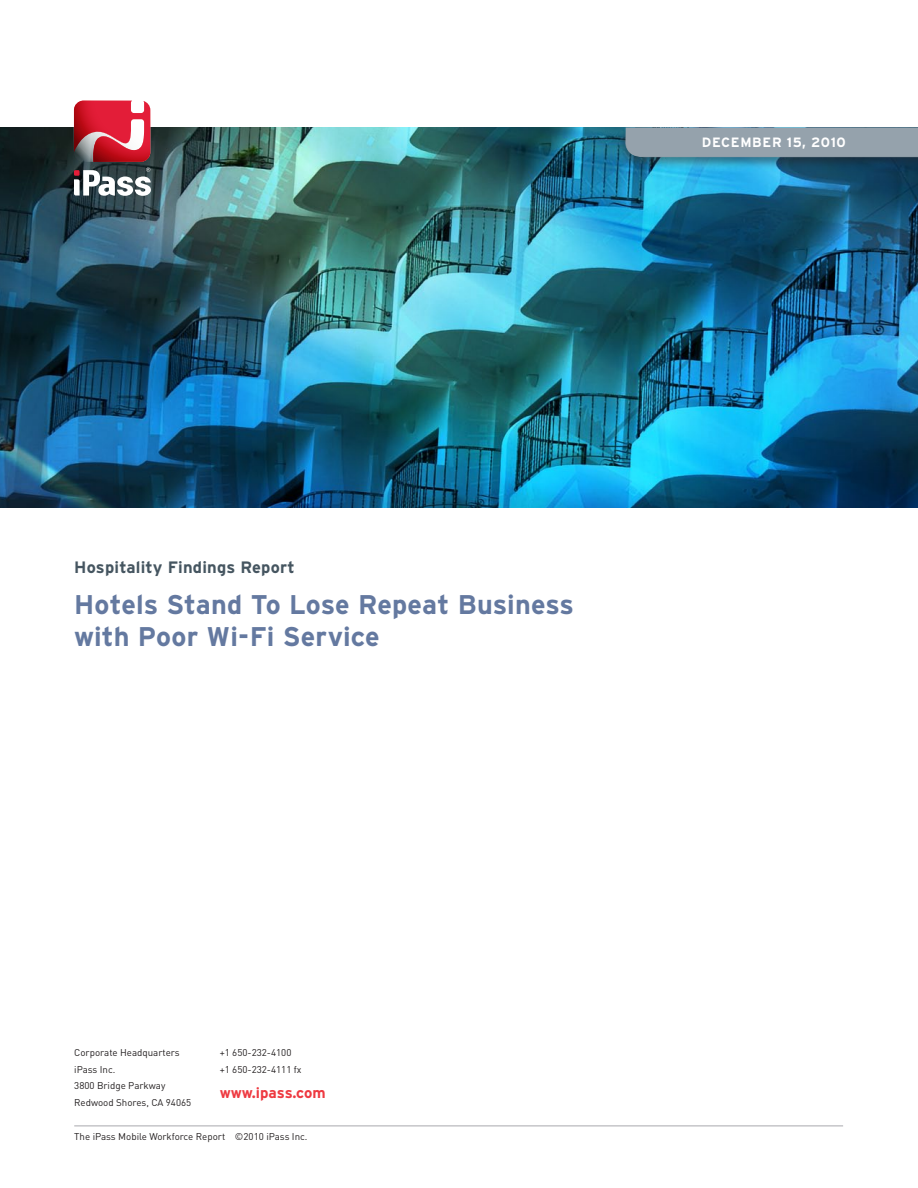
<style>
.page{position:relative;width:918px;height:1188px;background:#fff}
.page>*{position:absolute;margin:0;border:0;box-sizing:border-box;transform-origin:0 0}
.TP_Head_18bld{font:700 27px/32.4px "Interstate";letter-spacing:.005em;color:#6479a0}
.TP_Subhead_10pt_grey{font:700 16.5px "Interstate";letter-spacing:.01em;color:#455560}
.body_copy{font:700 15px "Interstate";color:#ee3a41}
.Brief__head{font:700 13.5px "Interstate";letter-spacing:.05em;color:#fff}
.address{font:9.75px/16.5px "DIN";color:#231f20}
</style>
<div class="page">
<hr style="left:74px;top:1126px;width:769px;height:1px;background:#a8a9ad">
<img style="left:0;top:128px;width:918px;height:380px">
<svg style="left:74px;top:168px;width:77px;height:27px"></svg>
<svg style="left:74px;top:101px;width:76px;height:61px;background:#cd4453"></svg>
<div style="left:616px;top:126px;width:302px;height:44px;background:#231f20;opacity:.49"></div>
<svg style="left:624px;top:126px;width:294px;height:32px;background:#91a1ab"></svg>
<p class="Brief__head" style="left:702px;top:135px;width:145px">DECEMBER 15, 2010</p>
<p class="TP_Subhead_10pt_grey" style="left:74px;top:558px;width:222px">Hospitality Findings Report</p>
<p class="TP_Head_18bld" style="left:74px;top:588px;width:501px">Hotels Stand To Lose Repeat Business with Poor Wi-Fi Service</p>
<p class="address" style="left:74px;top:1044px;width:119px">Corporate Headquarters iPass Inc.<br>3800 Bridge Parkway<br>Redwood Shores, CA 94065</p>
<p class="address" style="left:220px;top:1044px;width:83px">+1 650-232-4100 +1 650-232-4111 fx</p>
<p class="body_copy" style="left:220px;top:1084px;width:108px">www.ipass.com</p>
<p class="address" style="left:74px;top:1128px;width:235px">The iPass Mobile Workforce Report ©2010 iPass Inc.</p>
</div>
